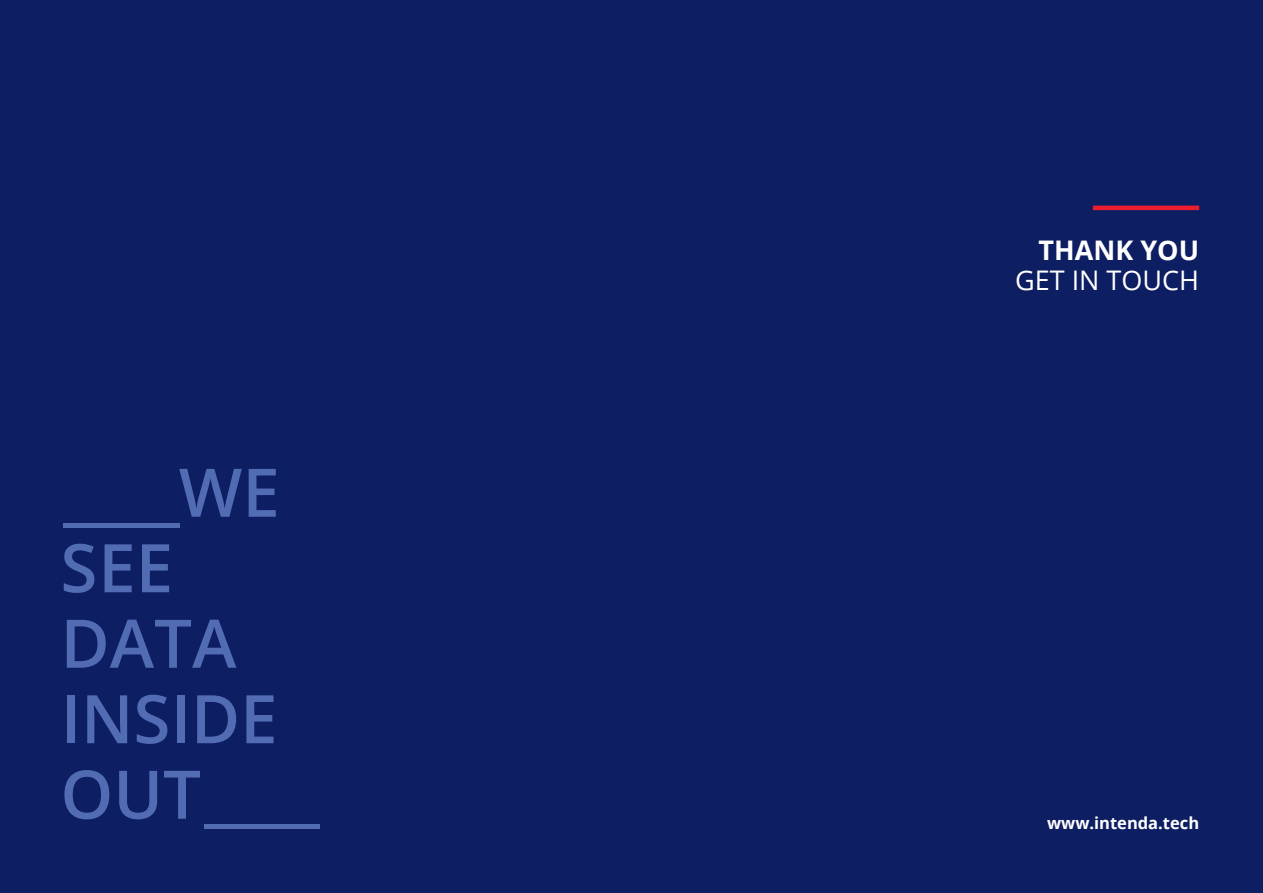
<style>
.page{position:relative;width:1263px;height:893px;background:#0e1e63}
.page>*{position:absolute;margin:0;border:0;box-sizing:border-box;transform-origin:0 0}
.t1{font:600 67.05px/75.4px "Open Sans";color:#516cb3}
.t2{font:27px "Open Sans";color:#fff}
.t3{font:700 27px "Open Sans";color:#fff}
.t4{font:700 16.5px "Open Sans";color:#fff}
</style>
<div class="page">
<hr style="left:1093px;top:206px;width:106px;height:4px;background:#ed1c2f">
<p class="t1" style="left:60px;top:453px;width:260px">____WE<br>SEE<br>DATA<br>INSIDE<br>OUT____</p>
<p class="t3" style="left:1038px;top:231px;width:162px">THANK YOU</p>
<p class="t2" style="left:1015px;top:261px;width:186px">GET IN TOUCH</p>
<p class="t4" style="left:1047px;top:812px;width:154px">www.intenda.tech</p>
</div>
